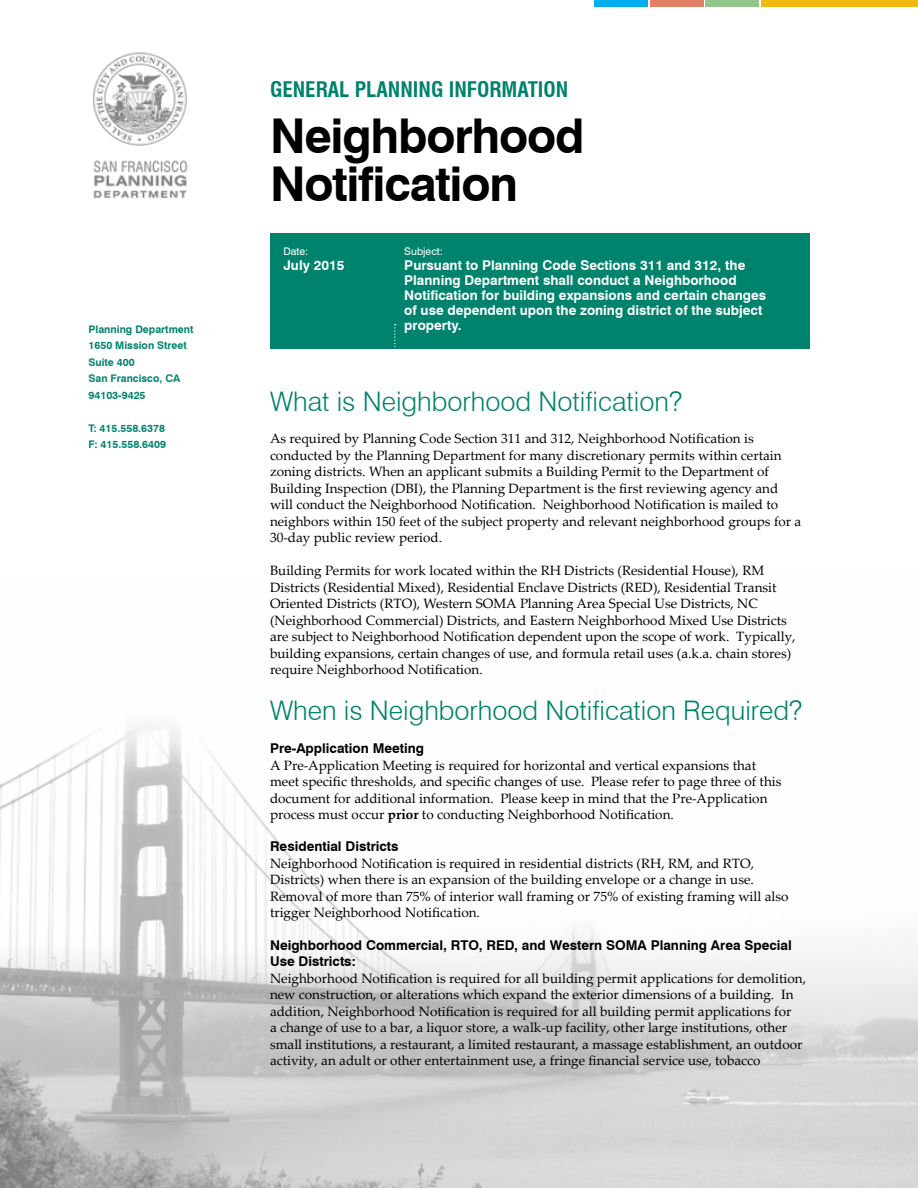
<style>
.page{position:relative;width:918px;height:1188px;background:#fff}
.page>*{position:absolute;margin:0;border:0;box-sizing:border-box;transform-origin:0 0}
.t1{font:700 48px/48px "Swiss 721 BT";letter-spacing:-.025em;color:#000}
.t2{font:300 27px "Swiss 721 BT";color:#00836c}
.t3{font:700 condensed 21px "Swiss 721 BT";color:#00836c}
.t4{font:13.5px/16.5px "Palatino Linotype";color:#000}
.t5{font:700 13.5px/15px "Swiss 721 BT";color:#fff}
.t6{font:700 13.5px/16.2px "Swiss 721 BT";color:#000}
.t7{font:700 10.5px/16.5px "Swiss 721 BT";color:#00836c}
.t8{font:10.5px "Swiss 721 BT";color:#fff}
.s1{font-weight:700}
</style>
<div class="page">
<div style="left:761px;top:0;width:157px;height:7px;background:#f1b80f"></div>
<div style="left:705px;top:0;width:54px;height:7px;background:#93c789"></div>
<div style="left:650px;top:0;width:54px;height:7px;background:#e18067"></div>
<div style="left:594px;top:0;width:54px;height:7px;background:#00aeef"></div>
<img style="left:93px;top:52px;width:95px;height:146px">
<div style="left:270px;top:233px;width:540px;height:116px;background:#00836c"></div>
<svg style="left:394px;top:324px;width:2px;height:24px"></svg>
<img style="left:0;top:723px;width:918px;height:465px">
<p class="t7" style="left:88px;top:321px;width:106px">Planning Department<br>1650 Mission Street<br>Suite 400<br>San Francisco, CA<br>94103-9425</p>
<p class="t7" style="left:88px;top:420px;width:79px">T: 415.558.6378<br>F: 415.558.6409</p>
<h3 class="t3" style="left:270px;top:77px;width:300px">GENERAL PLANNING INFORMATION</h3>
<h1 class="t1" style="left:270px;top:112px;width:316px">Neighborhood<br>Notification</h1>
<p class="t8" style="left:284px;top:245px;width:26px">Date:</p>
<p class="t5" style="left:284px;top:257px;width:62px">July 2015</p>
<p class="t8" style="left:404px;top:245px;width:40px">Subject:</p>
<p class="t5" style="left:404px;top:257px;width:363px">Pursuant to Planning Code Sections 311 and 312, the Planning Department shall conduct a Neighborhood Notification for building expansions and certain changes of use dependent upon the zoning district of the subject property.</p>
<h2 class="t2" style="left:270px;top:385px;width:414px">What is Neighborhood Notification?</h2>
<p class="t4" style="left:270px;top:430px;width:533px">As required by Planning Code Section 311 and 312, Neighborhood Notification is conducted by the Planning Department for many discretionary permits within certain zoning districts. When an applicant submits a Building Permit to the Department of Building Inspection (DBI), the Planning Department is the first reviewing agency and will conduct the Neighborhood Notification. Neighborhood Notification is mailed to neighbors within 150 feet of the subject property and relevant neighborhood groups for a 30-day public review period.</p>
<p class="t4" style="left:270px;top:562px;width:527px">Building Permits for work located within the RH Districts (Residential House), RM Districts (Residential Mixed), Residential Enclave Districts (RED), Residential Transit Oriented Districts (RTO), Western SOMA Planning Area Special Use Districts, NC (Neighborhood Commercial) Districts, and Eastern Neighborhood Mixed Use Districts are subject to Neighborhood Notification dependent upon the scope of work. Typically, building expansions, certain changes of use, and formula retail uses (a.k.a. chain stores) require Neighborhood Notification.</p>
<h2 class="t2" style="left:270px;top:694px;width:534px">When is Neighborhood Notification Required?</h2>
<p class="t6" style="left:270px;top:740px;width:156px">Pre-Application Meeting</p>
<p class="t4" style="left:270px;top:756px;width:513px">A Pre-Application Meeting is required for horizontal and vertical expansions that meet specific thresholds, and specific changes of use. Please refer to page three of this document for additional information. Please keep in mind that the Pre-Application process must occur <span class="s1">prior</span> to conducting Neighborhood Notification.</p>
<p class="t6" style="left:270px;top:838px;width:130px">Residential Districts</p>
<p class="t4" style="left:270px;top:855px;width:520px">Neighborhood Notification is required in residential districts (RH, RM, and RTO, Districts) when there is an expansion of the building envelope or a change in use.<br>Removal of more than 75% of interior wall framing or 75% of existing framing will also trigger Neighborhood Notification.</p>
<p class="t6" style="left:270px;top:937px;width:523px">Neighborhood Commercial, RTO, RED, and Western SOMA Planning Area Special<br>Use Districts:</p>
<p class="t4" style="left:270px;top:969px;width:538px">Neighborhood Notification is required for all building permit applications for demolition, new construction, or alterations which expand the exterior dimensions of a building. In addition, Neighborhood Notification is required for all building permit applications for<br>a change of use to a bar, a liquor store, a walk-up facility, other large institutions, other small institutions, a restaurant, a limited restaurant, a massage establishment, an outdoor activity, an adult or other entertainment use, a fringe financial service use, tobacco</p>
</div>
